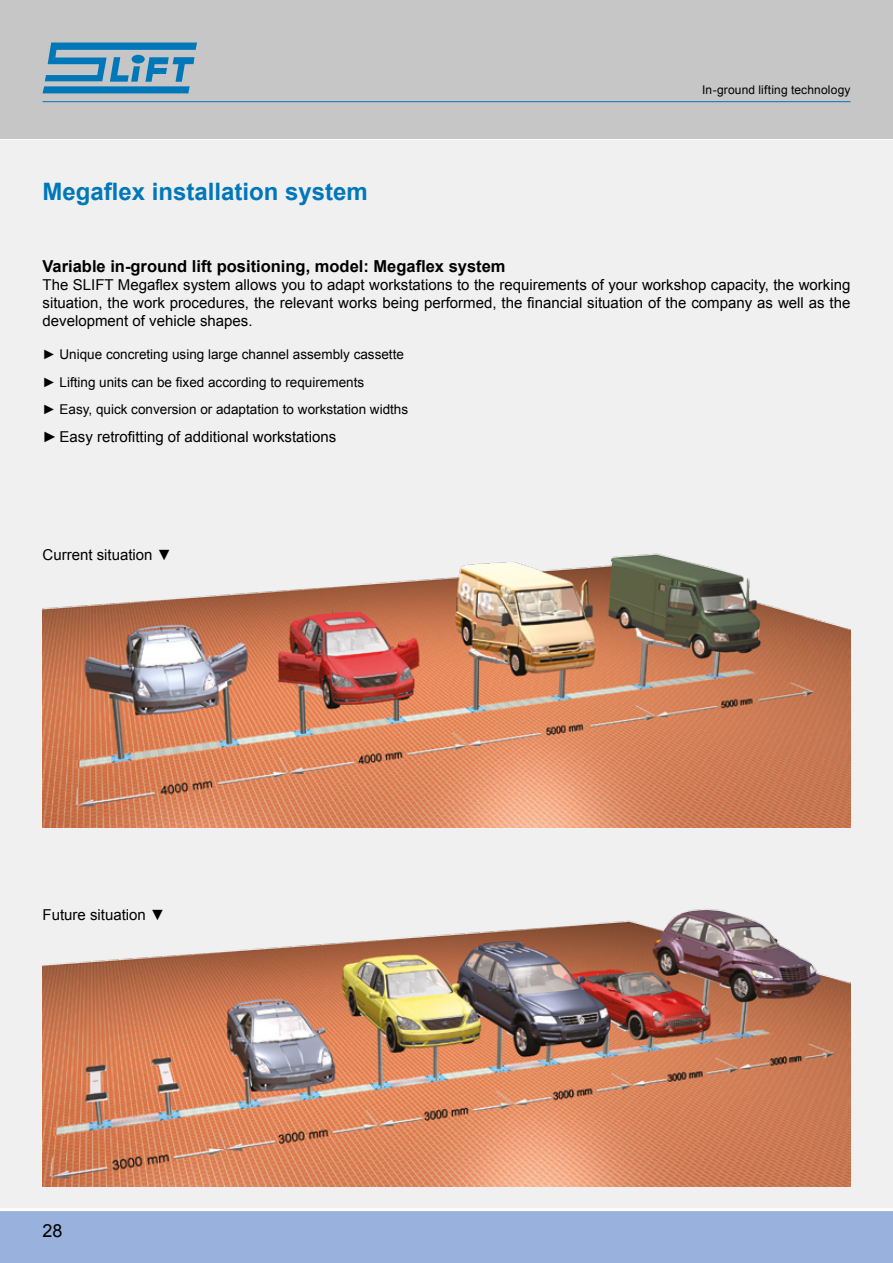
<style>
.page{position:relative;width:893px;height:1263px;background:#fff}
.page>*{position:absolute;margin:0;border:0;box-sizing:border-box;transform-origin:0 0}
.t1{font:700 24px "Arial";color:#0077b9}
.t2{font:18px "Arial";color:#000}
.t3{font:700 16.5px "Arial";color:#000}
.t4{font:15px/18px "Arial";color:#000;text-align:justify}
.t5{font:13.5px/27.8px "Arial";color:#000}
.t6{font:12px "Arial";letter-spacing:.01em;color:#000}
</style>
<div class="page">
<div style="left:0;top:118px;width:893px;height:1102px;background:#f0f0f0"></div>
<div style="left:0;top:1209px;width:893px;height:54px;background:#98b1dd"></div>
<hr style="left:0;top:1208px;width:893px;height:3px;background:#fff">
<hr style="left:0;top:137px;width:893px;height:3px;background:#fff">
<div style="left:0;top:0;width:893px;height:139px;background:#c6c6c6"></div>
<svg style="left:43px;top:43px;width:154px;height:50px"></svg>
<hr style="left:43px;top:101px;width:807px;height:1px;background:#0077b9">
<img style="left:43px;top:553px;width:807px;height:275px">
<img style="left:43px;top:909px;width:807px;height:277px">
<h1 class="t1" style="left:43px;top:175px;width:327px">Megaflex installation system</h1>
<p class="t6" style="left:702px;top:81px;width:150px">In-ground lifting technology</p>
<p class="t3" style="left:43px;top:255px;width:465px">Variable in-ground lift positioning, model: Megaflex system</p>
<p class="t4" style="left:43px;top:276px;width:809px">The SLIFT Megaflex system allows you to adapt workstations to the requirements of your workshop capacity, the working situation, the work procedures, the relevant works being performed, the financial situation of the company as well as the development of vehicle shapes.</p>
<p class="t5" style="left:43px;top:340px;width:367px">► Unique concreting using large channel assembly cassette ► Lifting units can be fixed according to requirements<br>► Easy, quick conversion or adaptation to workstation widths</p>
<p class="t4" style="left:43px;top:428px;width:295px">►Easy retrofitting of additional workstations</p>
<p class="t4" style="left:43px;top:546px;width:131px">Current situation ▼</p>
<p class="t4" style="left:43px;top:906px;width:124px">Future situation ▼</p>
<p class="t2" style="left:43px;top:1219px;width:22px">28</p>
</div>
